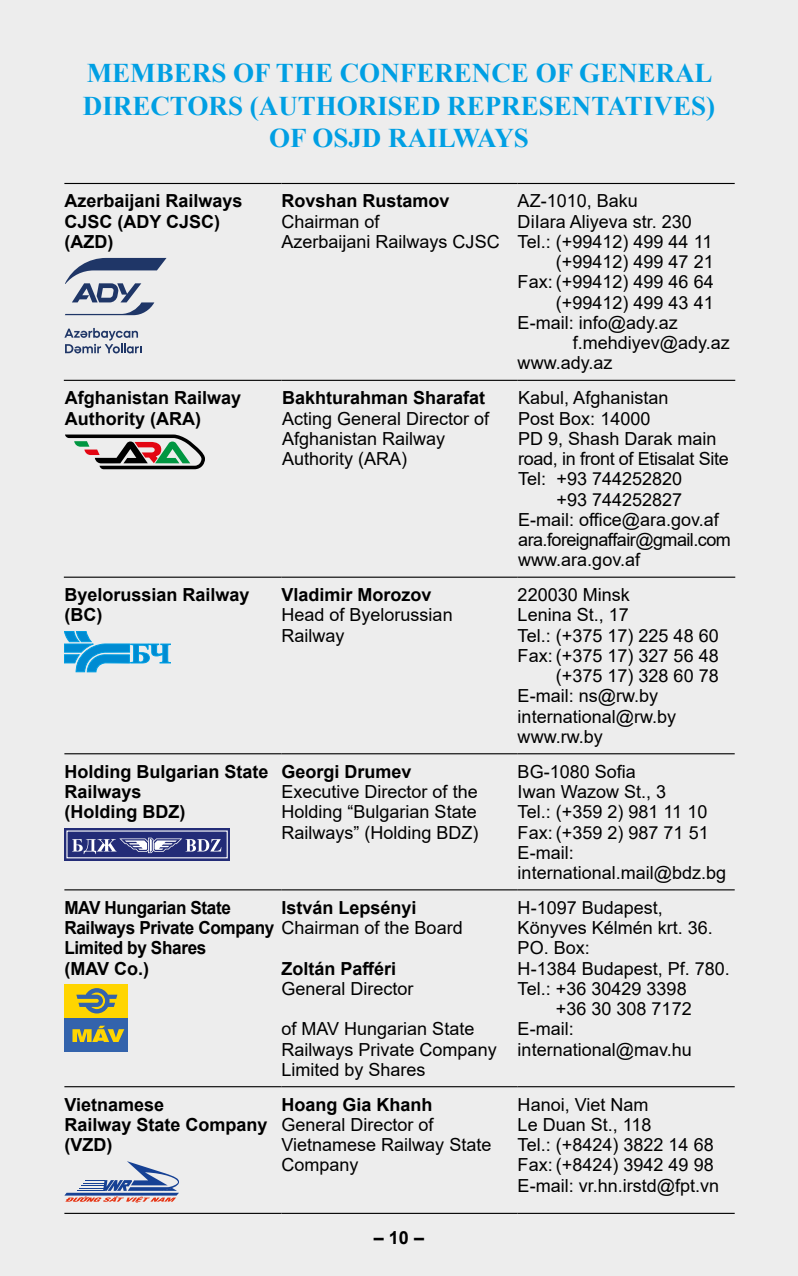
<style>
.page{position:relative;width:798px;height:1276px;background:#fff}
.page>*{position:absolute;margin:0;border:0;box-sizing:border-box;transform-origin:0 0}
.t1{font:700 27px/32.4px "Times New Roman";color:#009fe3;text-align:center}
.t2{font:18px/20.2px "Arial";color:#000}
.t3{font:700 18px/20.2px "Arial";color:#000}
.t4{font:700 18px/20.2px "Arial";letter-spacing:-.02em;color:#000;scale:.95 1}
.t5{font:18px "Arial";letter-spacing:-.03em;color:#000}
.t6{font:18px "Arial";letter-spacing:-.02em;color:#000}
.s1{font-weight:400}
</style>
<div class="page">
<div style="left:0;top:0;width:797px;height:1276px;background:#ededed"></div>
<hr style="left:64px;top:753px;width:217px;height:1px;background:#000">
<hr style="left:281px;top:753px;width:236px;height:1px;background:#000">
<hr style="left:517px;top:753px;width:217px;height:1px;background:#000">
<hr style="left:64px;top:889px;width:217px;height:1px;background:#000">
<hr style="left:281px;top:889px;width:236px;height:1px;background:#000">
<hr style="left:517px;top:889px;width:217px;height:1px;background:#000">
<hr style="left:64px;top:1086px;width:217px;height:1px;background:#000">
<hr style="left:281px;top:1086px;width:236px;height:1px;background:#000">
<hr style="left:517px;top:1086px;width:217px;height:1px;background:#000">
<hr style="left:64px;top:1212px;width:217px;height:2px;background:#000">
<hr style="left:281px;top:1212px;width:236px;height:2px;background:#000">
<hr style="left:517px;top:1212px;width:217px;height:2px;background:#000">
<hr style="left:281px;top:183px;width:236px;height:1px;background:#000">
<hr style="left:517px;top:183px;width:217px;height:1px;background:#000">
<hr style="left:281px;top:576px;width:236px;height:2px;background:#000">
<hr style="left:517px;top:576px;width:218px;height:2px;background:#000">
<hr style="left:64px;top:183px;width:217px;height:1px;background:#000">
<hr style="left:64px;top:380px;width:217px;height:1px;background:#000">
<hr style="left:281px;top:380px;width:236px;height:1px;background:#000">
<hr style="left:517px;top:380px;width:218px;height:1px;background:#000">
<hr style="left:64px;top:576px;width:217px;height:2px;background:#000">
<svg style="left:65px;top:258px;width:101px;height:57px"></svg>
<svg style="left:64px;top:328px;width:77px;height:25px"></svg>
<svg style="left:65px;top:434px;width:140px;height:35px"></svg>
<svg style="left:64px;top:631px;width:106px;height:41px"></svg>
<svg style="left:64px;top:828px;width:166px;height:32px;background:#444c8b"></svg>
<svg style="left:72px;top:837px;width:149px;height:17px;background:#686ea2"></svg>
<div style="left:64px;top:1018px;width:64px;height:34px;background:#3363ac"></div>
<div style="left:64px;top:984px;width:64px;height:34px;background:#ffd500"></div>
<svg style="left:76px;top:988px;width:41px;height:25px"></svg>
<svg style="left:72px;top:1025px;width:52px;height:17px"></svg>
<svg style="left:64px;top:1161px;width:115px;height:42px"></svg>
<h1 class="t1" style="left:83px;top:56px;width:633px">MEMBERS OF THE CONFERENCE OF GENERAL<br>DIRECTORS (AUTHORISED REPRESENTATIVES)<br>OF OSJD RAILWAYS</h1>
<p class="t3" style="left:64px;top:191px;width:180px">Azerbaijani Railways<br>CJSC (ADY CJSC) (AZD)</p>
<p class="t3" style="left:281px;top:191px;width:170px">Rovshan Rustamov</p>
<p class="t2" style="left:281px;top:211px;width:220px">Chairman of<br>Azerbaijani Railways CJSC</p>
<p class="t3" style="left:65px;top:388px;width:178px">Afghanistan Railway<br>Authority (ARA)</p>
<p class="t3" style="left:282px;top:388px;width:205px">Bakhturahman Sharafat</p>
<p class="t2" style="left:282px;top:408px;width:209px">Acting General Director of<br>Afghanistan Railway<br>Authority (ARA)</p>
<p class="t3" style="left:64px;top:585px;width:187px">Byelorussian Railway (BC)</p>
<p class="t3" style="left:281px;top:585px;width:152px">Vladimir Morozov</p>
<p class="t2" style="left:281px;top:605px;width:173px">Head of Byelorussian<br>Railway</p>
<p class="t3" style="left:64px;top:761px;width:206px">Holding Bulgarian State<br>Railways<br>(Holding BDZ)</p>
<p class="t3" style="left:281px;top:761px;width:132px">Georgi Drumev</p>
<p class="t2" style="left:281px;top:781px;width:199px;text-align:justify">Executive Director of the Holding “Bulgarian State Railways” (Holding BDZ)</p>
<p class="t4" style="left:64px;top:897px;width:420px">MAV Hungarian State<br>Railways Private Company <span class="s1">Chairman of the Board<br></span>Limited by Shares<br>(MAV Co.)</p>
<p class="t3" style="left:281px;top:897px;width:137px">István Lepsényi</p>
<p class="t3" style="left:281px;top:958px;width:116px">Zoltán Pafféri</p>
<p class="t2" style="left:281px;top:978px;width:134px">General Director</p>
<p class="t2" style="left:281px;top:1018px;width:217px">of MAV Hungarian State<br>Railways Private Company<br>Limited by Shares</p>
<p class="t3" style="left:64px;top:1094px;width:205px">Vietnamese<br>Railway State Company (VZD)</p>
<p class="t3" style="left:281px;top:1094px;width:153px">Hoang Gia Khanh</p>
<p class="t2" style="left:281px;top:1114px;width:211px">General Director of<br>Vietnamese Railway State<br>Company</p>
<p class="t3" style="left:374px;top:1228px;width:52px">– 10 –</p>
<p class="t2" style="left:517px;top:191px;width:122px">AZ-1010, Baku</p>
<p class="t2" style="left:517px;top:211px;width:176px">DiIara Aliyeva str. 230</p>
<p class="t2" style="left:517px;top:231px;width:196px">Tel.: (+99412) 499 44 11</p>
<p class="t2" style="left:555px;top:252px;width:159px">(+99412) 499 47 21</p>
<p class="t2" style="left:517px;top:272px;width:197px">Fax: (+99412) 499 46 64</p>
<p class="t2" style="left:555px;top:292px;width:159px">(+99412) 499 43 41</p>
<p class="t2" style="left:517px;top:312px;width:161px">E-mail: info@ady.az</p>
<p class="t2" style="left:572px;top:333px;width:158px">f.mehdiyev@ady.az</p>
<p class="t2" style="left:517px;top:353px;width:96px">www.ady.az</p>
<p class="t2" style="left:518px;top:388px;width:152px">Kabul, Afghanistan</p>
<p class="t2" style="left:518px;top:408px;width:134px">Post Box: 14000</p>
<p class="t2" style="left:518px;top:428px;width:200px">PD 9, Shash Darak main</p>
<p class="t6" style="left:518px;top:446px;width:212px">road, in front of Etisalat Site</p>
<p class="t2" style="left:518px;top:469px;width:165px">Tel: +93 744252820</p>
<p class="t2" style="left:556px;top:489px;width:127px">+93 744252827</p>
<p class="t2" style="left:518px;top:509px;width:202px">E-mail: office@ara.gov.af</p>
<p class="t5" style="left:518px;top:527px;width:214px">ara.foreignaffair@gmail.com</p>
<p class="t2" style="left:518px;top:550px;width:123px">www.ara.gov.af</p>
<p class="t2" style="left:517px;top:584px;width:114px">220030 Minsk</p>
<p class="t2" style="left:517px;top:605px;width:113px">Lenina St., 17</p>
<p class="t2" style="left:517px;top:625px;width:202px">Tel.: (+375 17) 225 48 60</p>
<p class="t2" style="left:517px;top:645px;width:202px">Fax: (+375 17) 327 56 48</p>
<p class="t2" style="left:555px;top:665px;width:164px">(+375 17) 328 60 78</p>
<p class="t2" style="left:517px;top:686px;width:142px">E-mail: ns@rw.by</p>
<p class="t2" style="left:517px;top:706px;width:160px">international@rw.by</p>
<p class="t2" style="left:517px;top:726px;width:87px">www.rw.by</p>
<p class="t2" style="left:517px;top:761px;width:210px">BG-1080 Sofia<br>Iwan Wazow St., 3<br>Tel.: (+359 2) 981 11 10<br>Fax: (+359 2) 987 71 51<br>E-mail: international.mail@bdz.bg</p>
<p class="t2" style="left:517px;top:897px;width:147px">H-1097 Budapest,</p>
<p class="t2" style="left:517px;top:917px;width:197px">Könyves Kélmén krt. 36.</p>
<p class="t2" style="left:517px;top:937px;width:74px">PO. Box:</p>
<p class="t2" style="left:517px;top:958px;width:214px">H-1384 Budapest, Pf. 780.</p>
<p class="t2" style="left:517px;top:978px;width:170px">Tel.: +36 30429 3398</p>
<p class="t2" style="left:555px;top:998px;width:137px">+36 30 308 7172</p>
<p class="t2" style="left:517px;top:1018px;width:57px">E-mail:</p>
<p class="t2" style="left:517px;top:1039px;width:176px">international@mav.hu</p>
<p class="t2" style="left:517px;top:1094px;width:203px">Hanoi, Viet Nam<br>Le Duan St., 118<br>Tel.: (+8424) 3822 14 68<br>Fax: (+8424) 3942 49 98<br>E-mail: vr.hn.irstd@fpt.vn</p>
</div>
